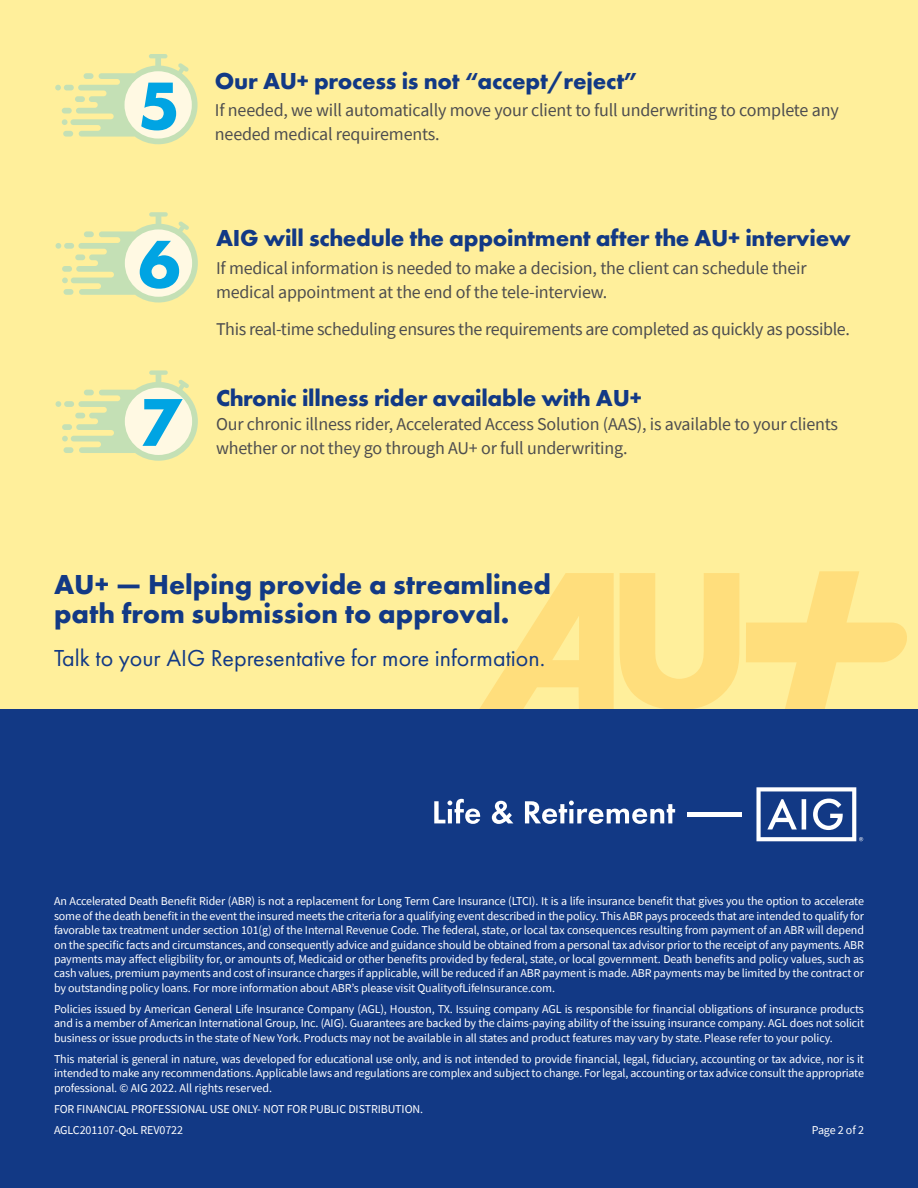
<style>
.page{position:relative;width:918px;height:1188px;background:#fff}
.page>*{position:absolute;margin:0;border:0;box-sizing:border-box;transform-origin:0 0}
.t1{font:700 70.2px "Futura PT";color:#00a4e3}
.t2{font:700 28.5px/28.5px "Futura PT";color:#123985}
.t3{font:700 24px "Futura PT";letter-spacing:-.01em;color:#123985}
.t4{font:24px "Futura PT";color:#123985}
.t5{font:18px/24px "Source Sans Pro";letter-spacing:-.01em;color:#4d4d4f}
.t6{font:12px/14.4px "Source Sans Pro";letter-spacing:-.01em;color:#fff;text-align:justify}
</style>
<div class="page">
<div style="left:0;top:0;width:918px;height:1166px;background:#ffef9b"></div>
<svg style="left:478px;top:573px;width:136px;height:137px"></svg>
<svg style="left:620px;top:573px;width:119px;height:137px"></svg>
<svg style="left:746px;top:571px;width:163px;height:139px"></svg>
<div style="left:0;top:710px;width:918px;height:478px;background:#123985"></div>
<svg style="left:55px;top:54px;width:143px;height:90px"></svg>
<div style="left:125px;top:71px;width:67px;height:68px;background:#fff9e3;border-radius:50%"></div>
<svg style="left:56px;top:370px;width:142px;height:91px"></svg>
<div style="left:125px;top:388px;width:67px;height:67px;background:#fff9e3;border-radius:50%"></div>
<svg style="left:56px;top:212px;width:142px;height:91px"></svg>
<div style="left:125px;top:229px;width:67px;height:68px;background:#fff9e3;border-radius:50%"></div>
<svg style="left:756px;top:787px;width:107px;height:54px"></svg>
<svg style="left:434px;top:799px;width:46px;height:25px"></svg>
<svg style="left:492px;top:801px;width:21px;height:23px"></svg>
<svg style="left:525px;top:801px;width:150px;height:23px"></svg>
<hr style="left:688px;top:812px;width:54px;height:4px;background:#fff">
<h1 class="t1" style="left:138px;top:61px;width:44px">5</h1>
<h3 class="t3" style="left:215px;top:65px;width:427px">Our AU+ process is not “accept/reject”</h3>
<h3 class="t5" style="left:215px;top:98px;width:625px">If needed, we will automatically move your client to full underwriting to complete any needed medical requirements.</h3>
<h1 class="t1" style="left:138px;top:219px;width:44px">6</h1>
<h1 class="t1" style="left:138px;top:377px;width:44px">7</h1>
<h3 class="t3" style="left:216px;top:223px;width:636px">AIG will schedule the appointment after the AU+ interview</h3>
<h3 class="t5" style="left:216px;top:256px;width:592px">If medical information is needed to make a decision, the client can schedule their medical appointment at the end of the tele-interview.</h3>
<h3 class="t5" style="left:216px;top:317px;width:635px">This real-time scheduling ensures the requirements are completed as quickly as possible.</h3>
<h3 class="t3" style="left:216px;top:383px;width:427px">Chronic illness rider available with AU+</h3>
<h3 class="t5" style="left:216px;top:412px;width:624px">Our chronic illness rider, Accelerated Access Solution (AAS), is available to your clients whether or not they go through AU+ or full underwriting.</h3>
<h2 class="t2" style="left:54px;top:570px;width:499px">AU+ — Helping provide a streamlined path from submission to approval.</h2>
<h3 class="t4" style="left:54px;top:644px;width:493px">Talk to your AIG Representative for more information.</h3>
<p class="t6" style="left:54px;top:894px;width:812px">An Accelerated Death Benefit Rider (ABR) is not a replacement for Long Term Care Insurance (LTCI). It is a life insurance benefit that gives you the option to accelerate some of the death benefit in the event the insured meets the criteria for a qualifying event described in the policy. This ABR pays proceeds that are intended to qualify for favorable tax treatment under section 101(g) of the Internal Revenue Code. The federal, state, or local tax consequences resulting from payment of an ABR will depend on the specific facts and circumstances, and consequently advice and guidance should be obtained from a personal tax advisor prior to the receipt of any payments. ABR payments may affect eligibility for, or amounts of, Medicaid or other benefits provided by federal, state, or local government. Death benefits and policy values, such as cash values, premium payments and cost of insurance charges if applicable, will be reduced if an ABR payment is made. ABR payments may be limited by the contract or by outstanding policy loans. For more information about ABR’s please visit QualityofLifeInsurance.com.</p>
<p class="t6" style="left:54px;top:1002px;width:812px">Policies issued by American General Life Insurance Company (AGL), Houston, TX. Issuing company AGL is responsible for financial obligations of insurance products and is a member of American International Group, Inc. (AIG). Guarantees are backed by the claims-paying ability of the issuing insurance company. AGL does not solicit business or issue products in the state of New York. Products may not be available in all states and product features may vary by state. Please refer to your policy.</p>
<p class="t6" style="left:54px;top:1052px;width:812px">This material is general in nature, was developed for educational use only, and is not intended to provide financial, legal, fiduciary, accounting or tax advice, nor is it intended to make any recommendations. Applicable laws and regulations are complex and subject to change. For legal, accounting or tax advice consult the appropriate professional. © AIG 2022. All rights reserved.</p>
<p class="t6" style="left:54px;top:1098px;width:371px;line-height:21.1px">FOR FINANCIAL PROFESSIONAL USE ONLY- NOT FOR PUBLIC DISTRIBUTION.<br>AGLC201107-QoL REV0722</p>
<p class="t6" style="left:812px;top:1123px;width:54px">Page 2 of 2</p>
</div>
